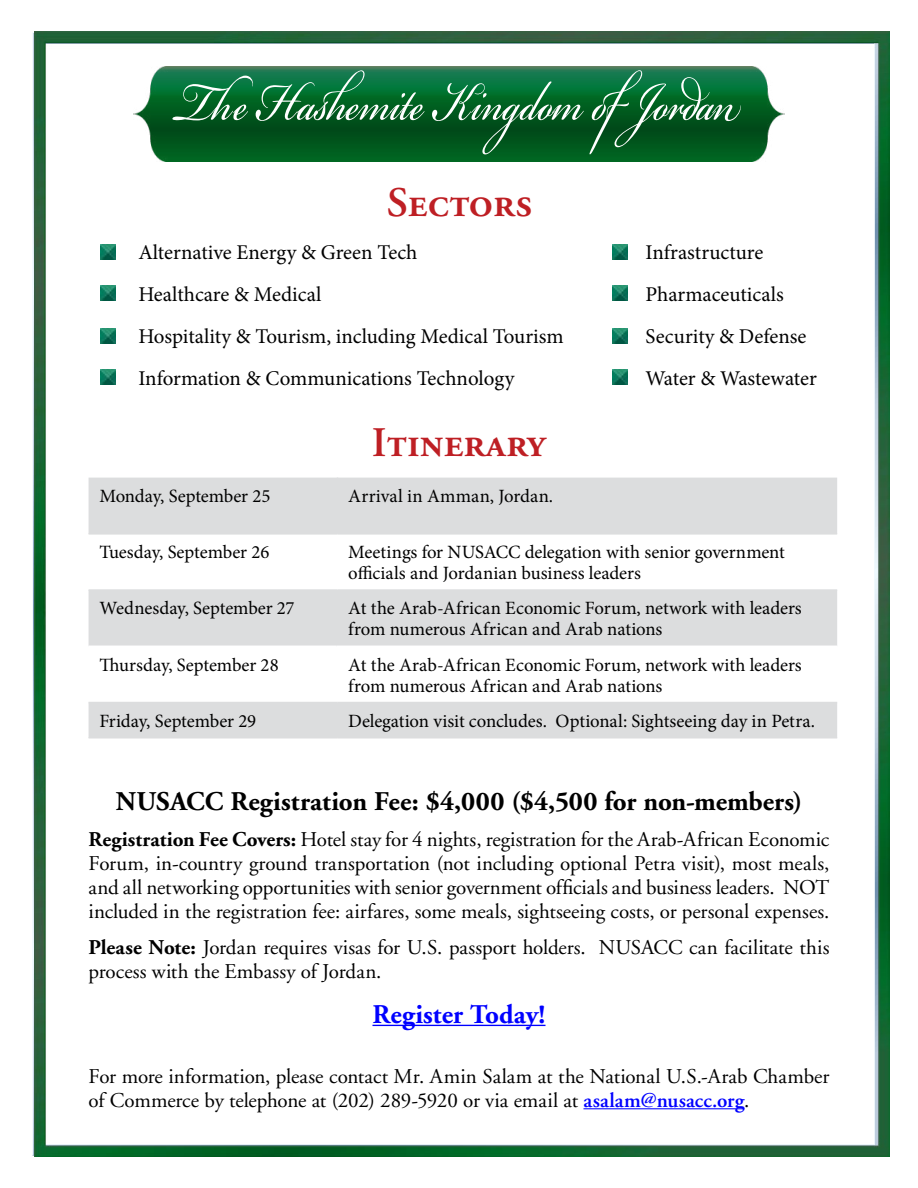
<style>
.page{position:relative;width:918px;height:1188px;background:#fff}
.page>*{position:absolute;margin:0;border:0;box-sizing:border-box;transform-origin:0 0}
.t1{font:86.25px "Bickham Script Pro";letter-spacing:.005em;color:#fff;scale:.71 1}
.t2{font:42px "Adobe Garamond Semibold SC";color:#be1f24}
.t3{font:700 27px "Adobe Garamond";color:#000}
.t4{font:700 27px "Adobe Garamond";color:#00f}
.t5{font:21px/24px "Adobe Garamond";color:#000}
.t6{font:21px/42px "Minion Pro";color:#000}
.t7{font:18.75px/21px "Minion Pro";letter-spacing:-.005em;color:#000}
.s1{font-weight:700}
.s2{font-weight:600;color:#00f}
</style>
<div class="page">
<img style="left:34px;top:31px;width:855px;height:1126px">
<svg style="left:89px;top:478px;width:748px;height:259px;fill:#dcddde"></svg>
<hr style="left:337px;top:535px;width:1px;height:54px;background:#fff">
<hr style="left:337px;top:478px;width:1px;height:55px;background:#dcddde">
<hr style="left:89px;top:533px;width:249px;height:2px;background:#dcddde">
<hr style="left:338px;top:533px;width:499px;height:2px;background:#dcddde">
<hr style="left:89px;top:589px;width:249px;height:2px;background:#dcddde">
<hr style="left:338px;top:589px;width:499px;height:2px;background:#dcddde">
<hr style="left:337px;top:591px;width:1px;height:55px;background:#dcddde">
<hr style="left:89px;top:646px;width:248px;height:1px;background:#fff">
<hr style="left:337px;top:646px;width:500px;height:1px;background:#fff">
<hr style="left:337px;top:647px;width:1px;height:55px;background:#fff">
<hr style="left:338px;top:702px;width:499px;height:1px;background:#dcddde">
<hr style="left:338px;top:737px;width:499px;height:2px;background:#dcddde">
<hr style="left:89px;top:702px;width:249px;height:1px;background:#dcddde">
<hr style="left:337px;top:703px;width:1px;height:34px;background:#dcddde">
<hr style="left:89px;top:737px;width:249px;height:2px;background:#dcddde">
<hr style="left:372px;top:1025px;width:174px;height:1px;background:#00f">
<hr style="left:583px;top:1108px;width:161px;height:1px;background:#00f">
<img style="left:133px;top:67px;width:652px;height:95px">
<img style="left:101px;top:245px;width:15px;height:15px">
<img style="left:101px;top:285px;width:15px;height:15px">
<img style="left:101px;top:328px;width:15px;height:15px">
<img style="left:101px;top:370px;width:15px;height:15px">
<img style="left:613px;top:245px;width:15px;height:15px">
<img style="left:613px;top:285px;width:15px;height:15px">
<img style="left:613px;top:328px;width:15px;height:15px">
<img style="left:613px;top:370px;width:15px;height:15px">
<h1 class="t1" style="left:175px;top:39px;width:787px">The Hashemite Kingdom ofJordan</h1>
<h2 class="t2" style="left:387px;top:179px;width:147px">Sectors</h2>
<p class="t6" style="left:138px;top:231px;width:427px">Alternative Energy &amp; Green Tech<br>Healthcare &amp; Medical<br>Hospitality &amp; Tourism, including Medical Tourism Information &amp; Communications Technology</p>
<p class="t6" style="left:646px;top:231px;width:173px">Infrastructure<br>Pharmaceuticals<br>Security &amp; Defense<br>Water &amp; Wastewater</p>
<h2 class="t2" style="left:372px;top:420px;width:176px">Itinerary</h2>
<p class="t7" style="left:99px;top:486px;width:172px">Monday, September 25</p>
<p class="t7" style="left:348px;top:486px;width:206px">Arrival in Amman, Jordan.</p>
<p class="t7" style="left:99px;top:542px;width:172px">Tuesday, September 26</p>
<p class="t7" style="left:348px;top:542px;width:438px">Meetings for NUSACC delegation with senior government officials and Jordanian business leaders</p>
<p class="t7" style="left:99px;top:598px;width:197px">Wednesday, September 27</p>
<p class="t7" style="left:348px;top:598px;width:455px">At the Arab-African Economic Forum, network with leaders from numerous African and Arab nations</p>
<p class="t7" style="left:99px;top:654px;width:181px">Thursday, September 28</p>
<p class="t7" style="left:348px;top:654px;width:455px">At the Arab-African Economic Forum, network with leaders from numerous African and Arab nations</p>
<p class="t7" style="left:99px;top:711px;width:158px">Friday, September 29</p>
<p class="t7" style="left:348px;top:711px;width:468px">Delegation visit concludes. Optional: Sightseeing day in Petra.</p>
<p class="t3" style="left:116px;top:787px;width:688px">NUSACC Registration Fee: $4,000 ($4,500 for non-members)</p>
<p class="t5" style="left:89px;top:828px;width:742px;text-align:justify"><span class="s1">Registration Fee Covers:</span> Hotel stay for 4 nights, registration for the Arab-African Economic Forum, in-country ground transportation (not including optional Petra visit), most meals, and all networking opportunities with senior government officials and business leaders. NOT included in the registration fee: airfares, some meals, sightseeing costs, or personal expenses.</p>
<p class="t5" style="left:89px;top:936px;width:742px"><span class="s1">Please Note:</span> Jordan requires visas for U.S. passport holders. NUSACC can facilitate this process with the Embassy of Jordan.</p>
<p class="t4" style="left:372px;top:999px;width:175px">Register Today!</p>
<p class="t5" style="left:89px;top:1065px;width:742px">For more information, please contact Mr. Amin Salam at the National U.S.-Arab Chamber of Commerce by telephone at (202) 289-5920 or via email at <span class="s2">asalam@nusacc.org</span>.</p>
</div>
